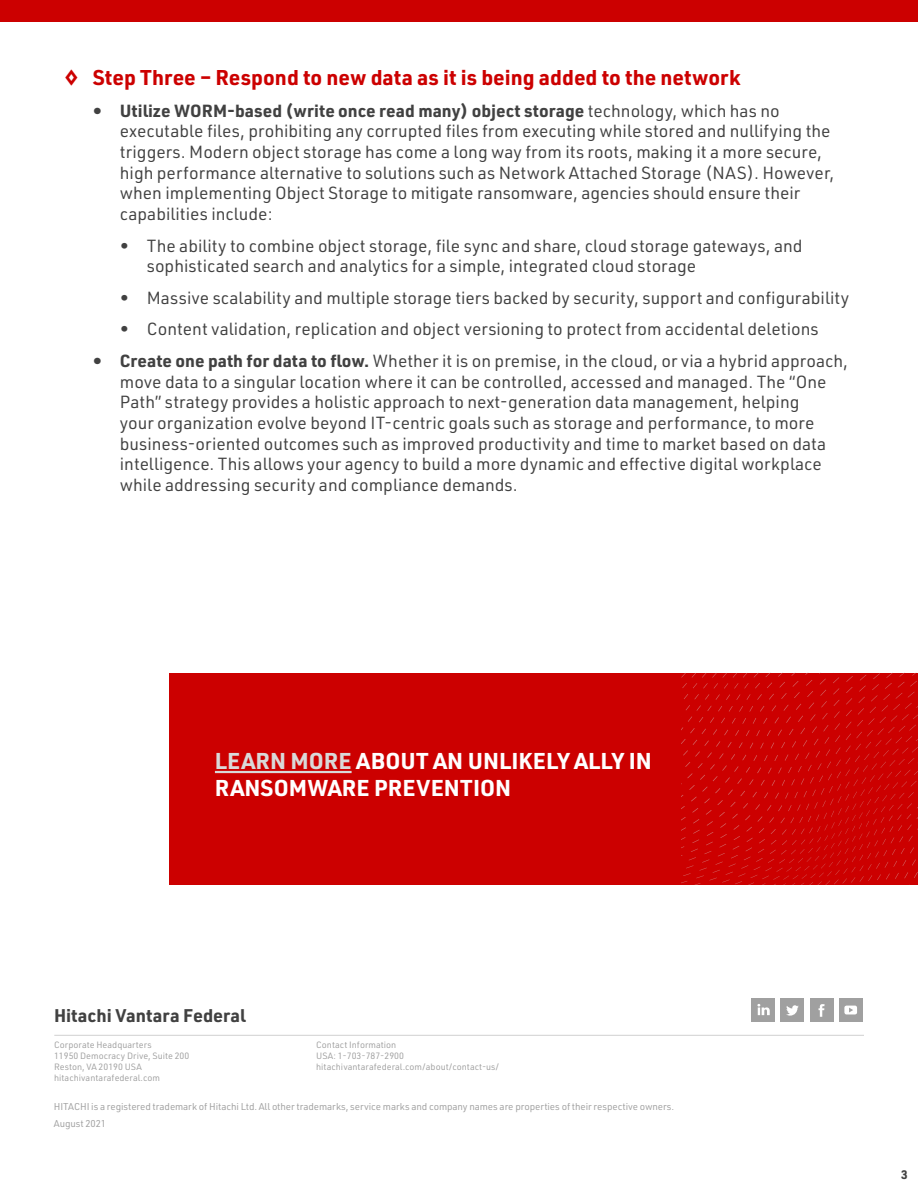
<style>
.page{position:relative;width:918px;height:1188px;background:#fff}
.page>*{position:absolute;margin:0;border:0;box-sizing:border-box;transform-origin:0 0}
.t1{font:700 22.5px/27px "URWDIN";color:#fff}
.t2{font:700 21px "URWDIN";color:#c00}
.t3{font:700 18px "URWDIN";color:#414141}
.t4{font:17.25px/20.7px "URWDIN";color:#414141}
.t5{font:700 12.15px "URWDIN";color:#414141}
.Disclaimer{font:9.75px "URWDIN";letter-spacing:-.01em;color:#a0a0a0}
.Paragraph_Style_1{font:9px "URWDIN";color:#a0a0a0}
.s1{font-weight:700}
.s2{color:#d9d9d9}
</style>
<div class="page">
<div style="left:0;top:0;width:918px;height:22px;background:#c00"></div>
<hr style="left:54px;top:1035px;width:810px;height:1px;background:#d0d0d0">
<div style="left:810px;top:999px;width:23px;height:23px;background:#a0a0a0"></div>
<svg style="left:819px;top:1004px;width:6px;height:13px"></svg>
<div style="left:752px;top:999px;width:23px;height:23px;background:#a0a0a0"></div>
<svg style="left:757px;top:1004px;width:13px;height:11px"></svg>
<div style="left:781px;top:999px;width:23px;height:23px;background:#a0a0a0"></div>
<svg style="left:786px;top:1005px;width:13px;height:11px"></svg>
<svg style="left:839px;top:999px;width:23px;height:23px"></svg>
<svg style="left:844px;top:1006px;width:13px;height:8px"></svg>
<div style="left:170px;top:673px;width:748px;height:212px;background:#c00"></div>
<hr style="left:215px;top:771px;width:137px;height:2px;background:#d9d9d9">
<svg style="left:681px;top:673px;width:237px;height:212px"></svg>
<p class="t2" style="left:66px;top:63px;width:676px">◊ Step Three – Respond to new data as it is being added to the network</p>
<p class="t4" style="left:120px;top:100px;width:716px;text-indent:-27px"><span class="s1">• Utilize WORM-based (write once read many) object storage</span> technology, which has no executable files, prohibiting any corrupted files from executing while stored and nullifying the triggers. Modern object storage has come a long way from its roots, making it a more secure, high performance alternative to solutions such as Network Attached Storage (NAS). However, when implementing Object Storage to mitigate ransomware, agencies should ensure their capabilities include:</p>
<p class="t4" style="left:147px;top:235px;width:657px;text-indent:-27px">• The ability to combine object storage, file sync and share, cloud storage gateways, and sophisticated search and analytics for a simple, integrated cloud storage</p>
<p class="t4" style="left:120px;top:287px;width:731px">• Massive scalability and multiple storage tiers backed by security, support and configurability</p>
<p class="t4" style="left:120px;top:318px;width:700px">• Content validation, replication and object versioning to protect from accidental deletions</p>
<p class="t4" style="left:120px;top:350px;width:730px;text-indent:-27px"><span class="s1">• Create one path for data to flow.</span> Whether it is on premise, in the cloud, or via a hybrid approach, move data to a singular location where it can be controlled, accessed and managed. The “One Path” strategy provides a holistic approach to next-generation data management, helping<br>your organization evolve beyond IT-centric goals such as storage and performance, to more business-oriented outcomes such as improved productivity and time to market based on data intelligence. This allows your agency to build a more dynamic and effective digital workplace while addressing security and compliance demands.</p>
<p class="t1" style="left:215px;top:746px;width:438px"><span class="s2">LEARN MORE</span> ABOUT AN UNLIKELY ALLY IN<br>RANSOMWARE PREVENTION</p>
<p class="t3" style="left:54px;top:1003px;width:193px">Hitachi Vantara Federal</p>
<p class="Paragraph_Style_1" style="left:54px;top:1039px;width:99px">Corporate Headquarters</p>
<p class="Paragraph_Style_1" style="left:54px;top:1050px;width:137px">11950 Democracy Drive, Suite 200</p>
<p class="Paragraph_Style_1" style="left:54px;top:1061px;width:89px">Reston, VA 20190 USA</p>
<p class="Paragraph_Style_1" style="left:54px;top:1072px;width:108px">hitachivantarafederal.com</p>
<p class="Paragraph_Style_1" style="left:316px;top:1039px;width:82px">Contact Information</p>
<p class="Paragraph_Style_1" style="left:316px;top:1050px;width:89px">USA: 1-703-787-2900</p>
<p class="Paragraph_Style_1" style="left:316px;top:1061px;width:184px">hitachivantarafederal.com/about/contact-us/</p>
<p class="Disclaimer" style="left:54px;top:1100px;width:622px">HITACHI is a registered trademark of Hitachi Ltd. All other trademarks, service marks and company names are properties of their respective owners.</p>
<p class="Disclaimer" style="left:54px;top:1117px;width:54px">August 2021</p>
<p class="t5" style="left:901px;top:1167px;width:8px">3</p>
</div>
